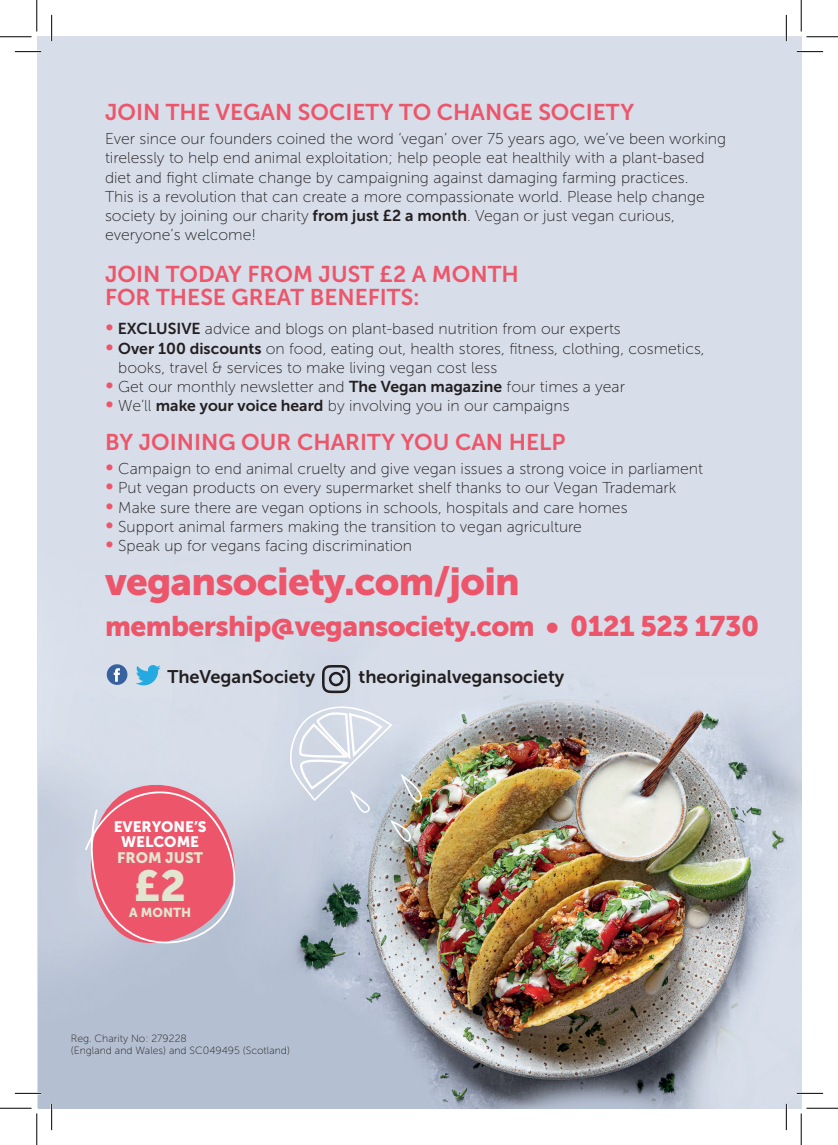
<style>
.page{position:relative;width:838px;height:1145px;background:#fff}
.page>*{position:absolute;margin:0;border:0;box-sizing:border-box;transform-origin:0 0}
.t1{font:43.05px "Museo Sans 900";color:#e2e5cf}
.t2{font:38.68px "Museo Sans 900";letter-spacing:-.02em;color:#ed556a}
.t3{font:28.18px "Museo Sans 900";letter-spacing:-.02em;color:#ed556a}
.t4{font:22.75px/22.8px "Museo Sans 700";color:#ed556a}
.t5{font:18.2px "Museo Sans 700";color:#231f20}
.t6{font:15.75px/19.2px "Museo Sans 100";color:#231f20}
.t7{font:15.05px/15.6px "Museo Sans 900";color:#fff;text-align:center}
.t8{font:15.05px "Museo Sans 900";color:#e2e5cf}
.t9{font:12.95px "Museo Sans 900";color:#e2e5cf}
.t10{font:10.5px/12.2px "Museo Sans 100";color:#231f20}
.s1{font-family:"Museo Sans 700"}
.s2{font-size:22.75px;color:#ed556a}
</style>
<div class="page">
<div style="left:37px;top:37px;width:764px;height:1071px;background:#d7dde9"></div>
<img style="left:38px;top:664px;width:763px;height:444px">
<svg style="left:74px;top:771px;width:183px;height:194px"></svg>
<div style="left:107px;top:664px;width:20px;height:21px;background:#38619f;border-radius:50%"></div>
<svg style="left:114px;top:668px;width:6px;height:14px"></svg>
<svg style="left:136px;top:665px;width:25px;height:20px"></svg>
<svg style="left:286px;top:665px;width:139px;height:185px"></svg>
<hr style="left:15px;top:51px;width:26px;height:2px;background:#fff">
<hr style="left:796px;top:51px;width:27px;height:2px;background:#fff">
<hr style="left:15px;top:1092px;width:26px;height:2px;background:#fff">
<hr style="left:796px;top:1092px;width:27px;height:2px;background:#fff">
<hr style="left:51px;top:15px;width:2px;height:26px;background:#fff">
<hr style="left:51px;top:1104px;width:2px;height:26px;background:#fff">
<hr style="left:785px;top:15px;width:2px;height:26px;background:#fff">
<hr style="left:785px;top:1104px;width:2px;height:26px;background:#fff">
<svg style="left:15px;top:51px;width:26px;height:1px"></svg>
<svg style="left:796px;top:51px;width:27px;height:1px"></svg>
<svg style="left:15px;top:1093px;width:26px;height:1px"></svg>
<svg style="left:796px;top:1093px;width:27px;height:1px"></svg>
<svg style="left:51px;top:15px;width:1px;height:26px"></svg>
<svg style="left:51px;top:1104px;width:1px;height:26px"></svg>
<svg style="left:786px;top:15px;width:1px;height:26px"></svg>
<svg style="left:786px;top:1104px;width:1px;height:26px"></svg>
<hr style="left:0;top:36px;width:32px;height:1px;background:#000">
<hr style="left:806px;top:36px;width:31px;height:1px;background:#000">
<hr style="left:0;top:1108px;width:32px;height:1px;background:#000">
<hr style="left:806px;top:1108px;width:31px;height:1px;background:#000">
<hr style="left:36px;top:0;width:1px;height:31px;background:#000">
<hr style="left:36px;top:1113px;width:1px;height:32px;background:#000">
<hr style="left:800px;top:0;width:1px;height:31px;background:#000">
<hr style="left:800px;top:1113px;width:1px;height:32px;background:#000">
<h3 class="t4" style="left:105px;top:101px;width:530px">JOIN THE VEGAN SOCIETY TO CHANGE SOCIETY</h3>
<p class="t6" style="left:105px;top:129px;width:622px">Ever since our founders coined the word ‘vegan’ over 75 years ago, we’ve been working tirelessly to help end animal exploitation; help people eat healthily with a plant-based diet and fight climate change by campaigning against damaging farming practices.<br>This is a revolution that can create a more compassionate world. Please help change society by joining our charity <span class="s1">from just £2 a month</span>. Vegan or just vegan curious, everyone’s welcome!</p>
<h3 class="t4" style="left:105px;top:263px;width:415px">JOIN TODAY FROM JUST £2 A MONTH<br>FOR THESE GREAT BENEFITS:</h3>
<p class="t6" style="left:105px;top:319px;width:517px"><span class="s2">•</span> <span class="s1">EXCLUSIVE</span> advice and blogs on plant-based nutrition from our experts</p>
<p class="t6" style="left:118px;top:339px;width:588px;text-indent:-13px"><span class="s2">•</span> <span class="s1">Over 100 discounts</span> on food, eating out, health stores, fitness, clothing, cosmetics, books, travel &amp; services to make living vegan cost less</p>
<p class="t6" style="left:105px;top:377px;width:521px"><span class="s2">•</span> Get our monthly newsletter and <span class="s1">The Vegan magazine</span> four times a year</p>
<p class="t6" style="left:105px;top:396px;width:466px"><span class="s2">•</span> We’ll <span class="s1">make your voice heard</span> by involving you in our campaigns</p>
<h3 class="t4" style="left:105px;top:431px;width:462px">BY JOINING OUR CHARITY YOU CAN HELP</h3>
<p class="t6" style="left:105px;top:459px;width:599px"><span class="s2">•</span> Campaign to end animal cruelty and give vegan issues a strong voice in parliament</p>
<p class="t6" style="left:105px;top:478px;width:573px"><span class="s2">•</span> Put vegan products on every supermarket shelf thanks to our Vegan Trademark</p>
<p class="t6" style="left:105px;top:498px;width:524px"><span class="s2">•</span> Make sure there are vegan options in schools, hospitals and care homes</p>
<p class="t6" style="left:105px;top:517px;width:478px"><span class="s2">•</span> Support animal farmers making the transition to vegan agriculture</p>
<p class="t6" style="left:105px;top:536px;width:308px"><span class="s2">•</span> Speak up for vegans facing discrimination</p>
<h2 class="t2" style="left:105px;top:560px;width:416px">vegansociety.com/join</h2>
<h3 class="t3" style="left:105px;top:610px;width:655px">membership@vegansociety.com • 0121 523 1730</h3>
<p class="t5" style="left:167px;top:666px;width:149px">TheVeganSociety</p>
<p class="t5" style="left:358px;top:666px;width:207px">theoriginalvegansociety</p>
<p class="t7" style="left:114px;top:818px;width:94px">EVERYONE’S<br>WELCOME</p>
<p class="t8" style="left:117px;top:849px;width:88px">FROM JUST</p>
<h1 class="t1" style="left:134px;top:861px;width:54px">£2</h1>
<p class="t9" style="left:129px;top:905px;width:63px">A MONTH</p>
<p class="t10" style="left:71px;top:1033px;width:220px">Reg. Charity No: 279228<br>(England and Wales) and SC049495 (Scotland)</p>
</div>
